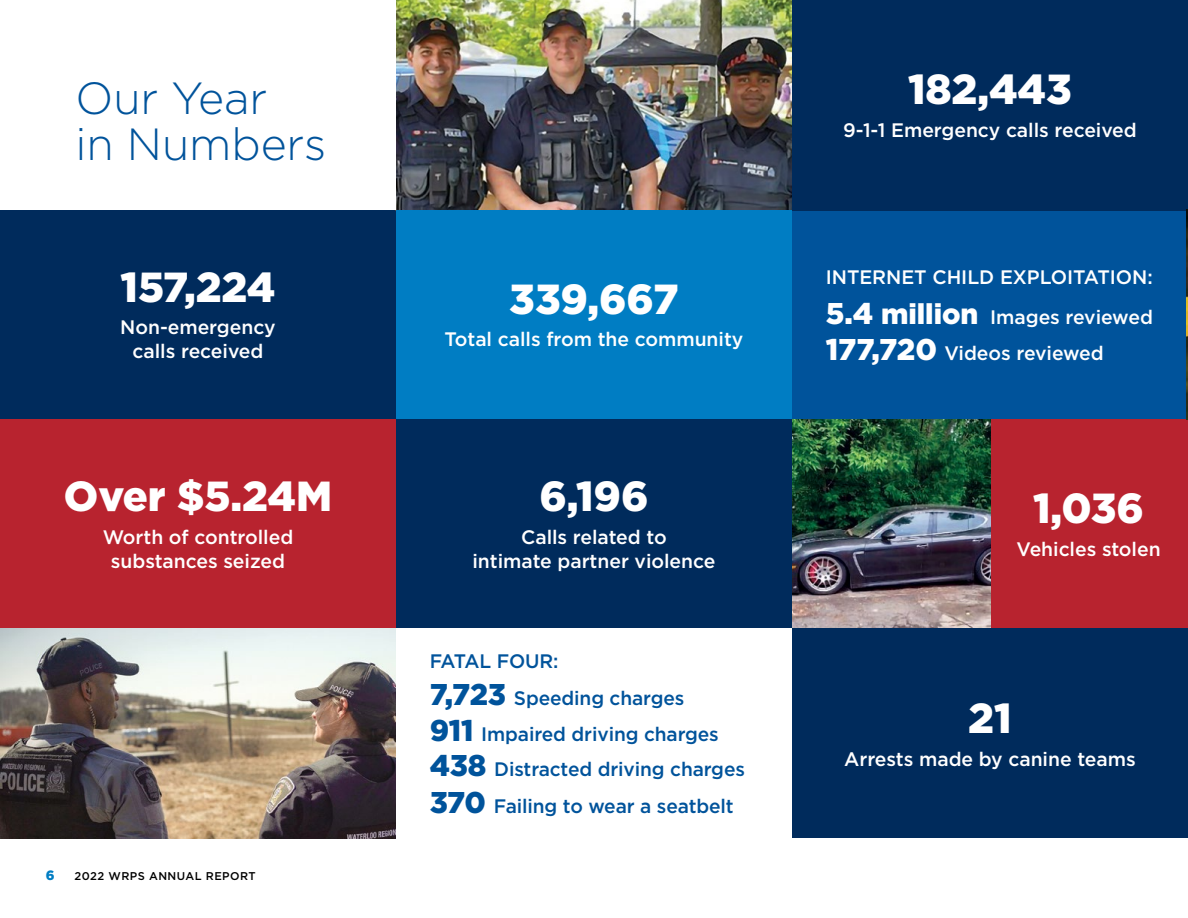
<style>
.page{position:relative;width:1188px;height:918px;background:#fff}
.page>*{position:absolute;margin:0;border:0;box-sizing:border-box;transform-origin:0 0}
.t1{font:300 45px/46.5px "Gotham";letter-spacing:-.005em;color:#00539b}
.P_-_Body_Copy{font:900 42px "Gotham";letter-spacing:-.005em;color:#fff}
.P_-_Body_Copy-2{font:500 19.5px/24px "Gotham";letter-spacing:-.005em;color:#fff;text-align:center}
.P_-_Body_Copy-3{font:500 19.5px "Gotham";letter-spacing:-.005em;color:#00539b}
.t2{font:900 13.5px "Gotham";color:#007dc3}
.t3{font:500 11.25px "Gotham";letter-spacing:.04em;color:#000}
.s1{font-weight:900;font-size:30px}
.s2{font-weight:900;font-size:28.5px}
</style>
<div class="page">
<div style="left:0;top:210px;width:396px;height:209px;background:#002b5c"></div>
<img style="left:396px;top:0;width:396px;height:210px">
<div style="left:396px;top:210px;width:396px;height:209px;background:#007dc3"></div>
<div style="left:792px;top:210px;width:396px;height:209px;background:#00539b"></div>
<div style="left:0;top:419px;width:396px;height:210px;background:#b8232f"></div>
<img style="left:0;top:629px;width:396px;height:209px">
<div style="left:396px;top:419px;width:396px;height:210px;background:#002b5c"></div>
<div style="left:989px;top:419px;width:199px;height:210px;background:#b8232f"></div>
<img style="left:792px;top:419px;width:199px;height:210px">
<div style="left:792px;top:0;width:396px;height:210px;background:#002b5c"></div>
<div style="left:792px;top:629px;width:396px;height:209px;background:#002b5c"></div>
<img style="left:1187px;top:209px;width:1px;height:210px">
<h1 class="t1" style="left:76px;top:74px;width:252px">Our Year<br>in Numbers</h1>
<p class="P_-_Body_Copy" style="left:121px;top:263px;width:156px">157,224</p>
<p class="P_-_Body_Copy-2" style="left:120px;top:315px;width:157px">Non-emergency calls received</p>
<p class="P_-_Body_Copy" style="left:64px;top:472px;width:270px">Over $5.24M</p>
<p class="P_-_Body_Copy-2" style="left:103px;top:524px;width:192px">Worth of controlled substances seized</p>
<p class="t2" style="left:46px;top:868px;width:10px">6</p>
<p class="t3" style="left:75px;top:870px;width:183px">2022 WRPS ANNUAL REPORT</p>
<p class="P_-_Body_Copy" style="left:509px;top:275px;width:171px">339,667</p>
<p class="P_-_Body_Copy-2" style="left:445px;top:327px;width:300px">Total calls from the community</p>
<p class="P_-_Body_Copy" style="left:539px;top:472px;width:111px">6,196</p>
<p class="P_-_Body_Copy-2" style="left:473px;top:524px;width:244px">Calls related to<br>intimate partner violence</p>
<p class="P_-_Body_Copy-3" style="left:430px;top:650px;width:130px">FATAL FOUR:</p>
<p class="P_-_Body_Copy-3" style="left:430px;top:687px;width:256px"><span class="s1">7,723</span> Speeding charges</p>
<p class="P_-_Body_Copy-3" style="left:430px;top:723px;width:291px"><span class="s1">911</span> Impaired driving charges</p>
<p class="P_-_Body_Copy-3" style="left:430px;top:758px;width:317px"><span class="s1">438</span> Distracted driving charges</p>
<p class="P_-_Body_Copy-3" style="left:430px;top:795px;width:306px"><span class="s1">370</span> Failing to wear a seatbelt</p>
<p class="P_-_Body_Copy" style="left:908px;top:65px;width:165px">182,443</p>
<p class="P_-_Body_Copy-2" style="left:843px;top:117px;width:295px">9-1-1 Emergency calls received</p>
<p class="P_-_Body_Copy-2" style="left:826px;top:264px;width:329px">INTERNET CHILD EXPLOITATION:</p>
<p class="P_-_Body_Copy-2" style="left:826px;top:305px;width:329px"><span class="s1">5.4</span> <span class="s2">million</span> Images reviewed</p>
<p class="P_-_Body_Copy-2" style="left:826px;top:340px;width:280px"><span class="s1">177,720</span> Videos reviewed</p>
<p class="P_-_Body_Copy" style="left:1033px;top:484px;width:112px">1,036</p>
<p class="P_-_Body_Copy-2" style="left:1017px;top:536px;width:146px">Vehicles stolen</p>
<p class="P_-_Body_Copy" style="left:968px;top:694px;width:45px">21</p>
<p class="P_-_Body_Copy-2" style="left:844px;top:746px;width:293px">Arrests made by canine teams</p>
</div>
